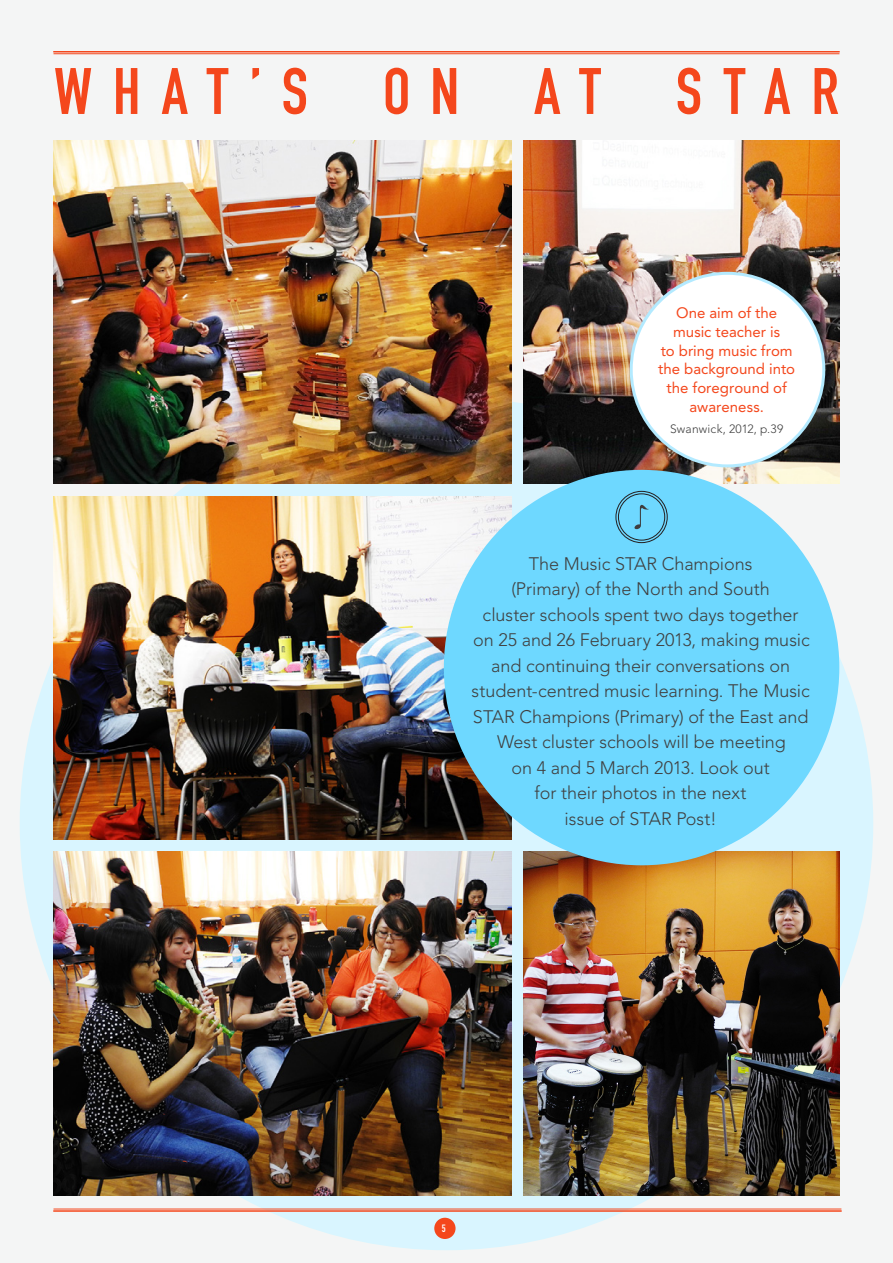
<style>
.page{position:relative;width:893px;height:1263px;background:#f4f5f5}
.page>*{position:absolute;margin:0;border:0;box-sizing:border-box;transform-origin:0 0}
.t1{font:64.5px "DIN Engschrift Std";letter-spacing:.315em;color:#f4471c}
.t2{font:300 18px/25.5px "Avenir LT Std";color:#404040;text-align:center}
.centre_align_2_mm{font:15px/18.8px "Avenir LT Std";color:#f4471c;text-align:center}
.centre_align_2_mm-2{font:300 12px "Avenir LT Std";letter-spacing:.015em;color:#404040}
.t3{font:10.5px "DIN Engschrift Std";color:#fff}
</style>
<div class="page">
<div style="left:20px;top:397px;width:853px;height:853px;background:#d9f5ff;border-radius:50%"></div>
<img style="left:53px;top:140px;width:458px;height:343px">
<img style="left:524px;top:140px;width:315px;height:343px">
<img style="left:53px;top:852px;width:458px;height:343px">
<img style="left:524px;top:852px;width:315px;height:343px">
<img style="left:53px;top:496px;width:458px;height:343px">
<div style="left:444px;top:470px;width:395px;height:395px;background:#6ed8ff;border-radius:50%"></div>
<div style="left:616px;top:491px;width:51px;height:52px;border:1px solid #231f20;border-radius:50%"></div>
<div style="left:618px;top:494px;width:47px;height:46px;border:1px solid #231f20;border-radius:50%"></div>
<svg style="left:634px;top:504px;width:15px;height:25px"></svg>
<div style="left:434px;top:1218px;width:22px;height:21px;background:#f4471c;border-radius:50%"></div>
<hr style="left:54px;top:1210px;width:787px;height:2px;background:#f4471c">
<hr style="left:54px;top:1209px;width:787px;height:1px;background:#f4471c">
<hr style="left:54px;top:53px;width:785px;height:1px;background:#f4471c">
<hr style="left:54px;top:51px;width:785px;height:2px;background:#f4471c">
<div style="left:631px;top:273px;width:193px;height:193px;background:#fff;border-radius:50%"></div>
<p class="t1" style="left:54px;top:54px;width:786px">WHAT’S ON AT STAR</p>
<p class="centre_align_2_mm" style="left:658px;top:304px;width:138px">One aim of the music teacher is<br>to bring music from the background into the foreground of awareness.</p>
<p class="centre_align_2_mm-2" style="left:670px;top:421px;width:115px">Swanwick, 2012, p.39</p>
<p class="t2" style="left:471px;top:551px;width:340px">The Music STAR Champions<br>(Primary) of the North and South<br>cluster schools spent two days together on 25 and 26 February 2013, making music and continuing their conversations on student-centred music learning. The Music STAR Champions (Primary) of the East and West cluster schools will be meeting<br>on 4 and 5 March 2013. Look out<br>for their photos in the next<br>issue of STAR Post!</p>
<p class="t3" style="left:442px;top:1222px;width:5px">5</p>
</div>
